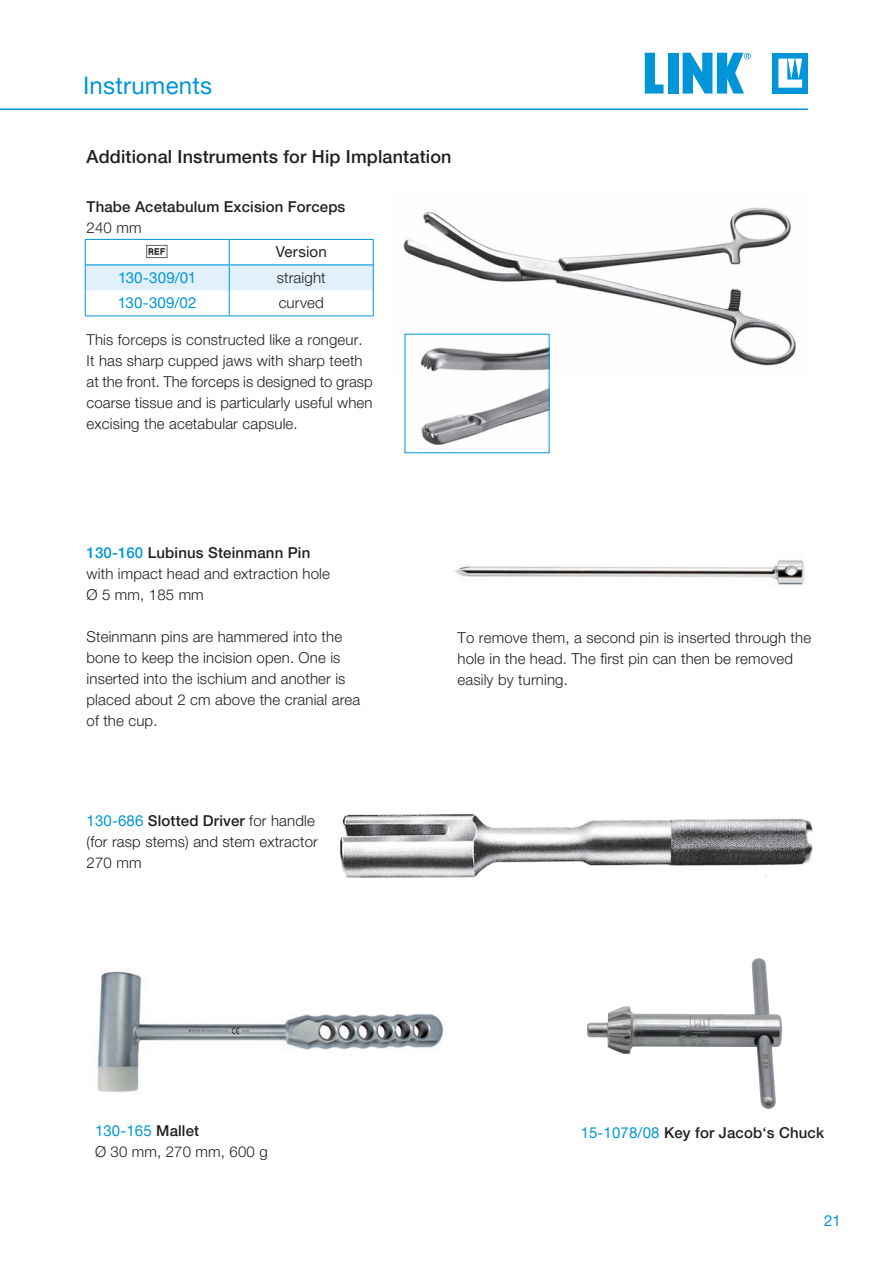
<style>
.page{position:relative;width:893px;height:1263px;background:#fff}
.page>*{position:absolute;margin:0;border:0;box-sizing:border-box;transform-origin:0 0}
.t1{font:24px "Helvetica Neue LT Pro";letter-spacing:.01em;color:#0095d9}
.t2{font:21px "MDR";color:#231f20}
.t3{font:500 18px "Helvetica Neue LT Pro";letter-spacing:.01em;color:#231f20}
.t4{font:300 15px/21px "Helvetica Neue LT Pro";letter-spacing:.01em;color:#231f20}
.t5{font:500 15px "Helvetica Neue LT Pro";letter-spacing:.01em;color:#231f20}
.t6{font:15px "Helvetica Neue LT Pro";letter-spacing:.01em;color:#0095d9}
.t7{font:15px "Helvetica Neue LT Pro";letter-spacing:.01em;color:#231f20}
.s1{font-weight:500;color:#0095d9}
.s2{font-weight:500}
.s3{font-weight:400;color:#0095d9}
</style>
<div class="page">
<hr style="left:0;top:108px;width:808px;height:2px;background:#0095d9">
<div style="left:773px;top:53px;width:35px;height:41px;background:#0095d9"></div>
<svg style="left:778px;top:59px;width:24px;height:29px"></svg>
<svg style="left:645px;top:53px;width:18px;height:41px"></svg>
<div style="left:668px;top:53px;width:10px;height:41px;background:#0095d9"></div>
<svg style="left:683px;top:53px;width:68px;height:41px"></svg>
<hr style="left:85px;top:239px;width:144px;height:1px;background:#0095d9">
<hr style="left:229px;top:239px;width:144px;height:1px;background:#0095d9">
<svg style="left:85px;top:240px;width:289px;height:76px"></svg>
<hr style="left:85px;top:316px;width:144px;height:1px;background:#0095d9">
<hr style="left:229px;top:316px;width:144px;height:1px;background:#0095d9">
<hr style="left:85px;top:264px;width:144px;height:1px;background:#0095d9">
<hr style="left:229px;top:264px;width:144px;height:1px;background:#0095d9">
<img style="left:403px;top:207px;width:393px;height:166px">
<img style="left:407px;top:336px;width:140px;height:110px">
<img style="left:340px;top:799px;width:473px;height:79px">
<img style="left:454px;top:560px;width:351px;height:27px">
<img style="left:97px;top:969px;width:350px;height:124px">
<img style="left:587px;top:958px;width:195px;height:151px">
<h1 class="t1" style="left:83px;top:70px;width:131px">Instruments</h1>
<p class="t3" style="left:87px;top:146px;width:366px">Additional Instruments for Hip Implantation</p>
<p class="t5" style="left:87px;top:198px;width:260px">Thabe Acetabulum Excision Forceps</p>
<p class="t4" style="left:87px;top:217px;width:56px">240 mm</p>
<h2 class="t2" style="left:147px;top:243px;width:22px">f</h2>
<p class="t7" style="left:276px;top:243px;width:52px">Version</p>
<p class="t6" style="left:118px;top:269px;width:80px">130-309/01</p>
<p class="t4" style="left:277px;top:267px;width:50px">straight</p>
<p class="t6" style="left:118px;top:294px;width:80px">130-309/02</p>
<p class="t4" style="left:279px;top:292px;width:47px">curved</p>
<p class="t4" style="left:87px;top:329px;width:288px">This forceps is constructed like a rongeur.<br>It has sharp cupped jaws with sharp teeth at the front. The forceps is designed to grasp coarse tissue and is particularly useful when excising the acetabular capsule.</p>
<p class="t4" style="left:87px;top:542px;width:245px"><span class="s1">130-160</span> <span class="s2">Lubinus Steinmann Pin </span>with impact head and extraction hole<br>Ø 5 mm, 185 mm</p>
<p class="t4" style="left:87px;top:626px;width:275px">Steinmann pins are hammered into the bone to keep the incision open. One is inserted into the ischium and another is placed about 2 cm above the cranial area of the cup.</p>
<p class="t4" style="left:458px;top:627px;width:355px">To remove them, a second pin is inserted through the hole in the head. The first pin can then be removed easily by turning.</p>
<p class="t4" style="left:87px;top:810px;width:233px"><span class="s3">130-686</span> <span class="s2">Slotted Driver</span> for handle (for rasp stems) and stem extractor<br>270 mm</p>
<p class="t4" style="left:95px;top:1120px;width:174px"><span class="s3">130-165</span> <span class="s2">Mallet<br></span>Ø 30 mm, 270 mm, 600 g</p>
<p class="t5" style="left:581px;top:1123px;width:245px"><span class="s3">15-1078/08</span> Key for Jacob‘s Chuck</p>
<p class="t6" style="left:824px;top:1211px;width:18px">21</p>
</div>
